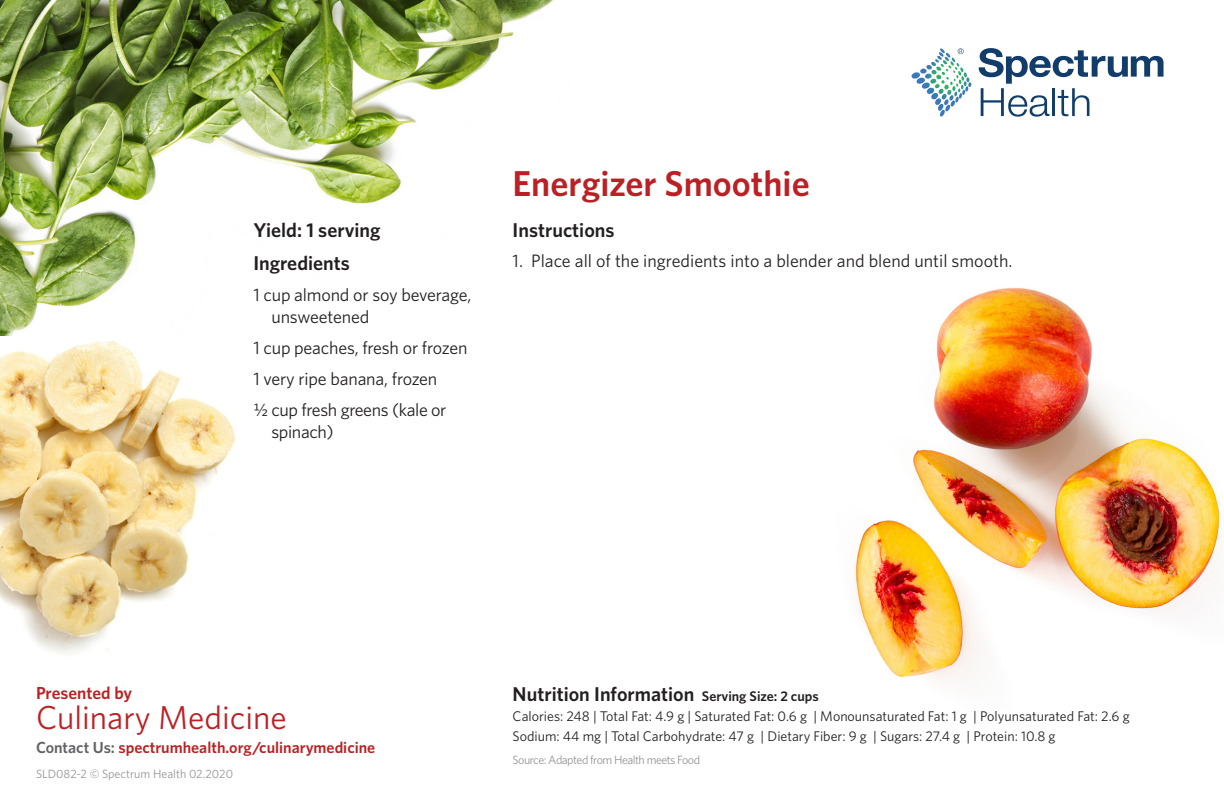
<style>
.page{position:relative;width:1224px;height:792px;background:#fff}
.page>*{position:absolute;margin:0;border:0;box-sizing:border-box;transform-origin:0 0}
.t1{font:600 36px "Whitney";color:#bb2124}
.t2{font:33.2px "Whitney";color:#bb2124}
.t3{font:600 20px "Whitney";color:#231f20}
.t4{font:18px/22px "Whitney";letter-spacing:-.01em;color:#231f20}
.t5{font:600 17.4px "Whitney";color:#bb2124}
.t6{font:600 16px "Whitney";color:#bb2124}
.t7{font:14px/20px "Whitney";color:#231f20}
.t8{font:12px "Whitney";letter-spacing:-.04em;color:#939598}
.t9{font:12px "Whitney";color:#939598}
.s1{color:#636366}
.s2{font-size:14px}
</style>
<div class="page">
<img style="left:855px;top:287px;width:365px;height:357px">
<img style="left:0;top:335px;width:236px;height:309px">
<svg style="left:979px;top:48px;width:185px;height:69px"></svg>
<svg style="left:912px;top:48px;width:52px;height:30px"></svg>
<img style="left:0;top:0;width:553px;height:335px">
<p class="t3" style="left:253px;top:217px;width:129px">Yield: 1 serving</p>
<p class="t3" style="left:253px;top:250px;width:98px">Ingredients</p>
<p class="t4" style="left:271px;top:284px;width:201px;text-indent:-18px">1 cup almond or soy beverage, unsweetened</p>
<p class="t4" style="left:253px;top:337px;width:216px">1 cup peaches, fresh or frozen</p>
<p class="t4" style="left:253px;top:368px;width:185px">1 very ripe banana, frozen</p>
<p class="t4" style="left:271px;top:399px;width:177px;text-indent:-18px">½ cup fresh greens (kale or spinach)</p>
<p class="t1" style="left:513px;top:159px;width:299px">Energizer Smoothie</p>
<p class="t3" style="left:513px;top:217px;width:103px">Instructions</p>
<p class="t4" style="left:513px;top:250px;width:501px">1. Place all of the ingredients into a blender and blend until smooth.</p>
<p class="t5" style="left:36px;top:682px;width:98px">Presented by</p>
<p class="t2" style="left:36px;top:696px;width:252px">Culinary Medicine</p>
<p class="t6" style="left:36px;top:737px;width:341px"><span class="s1">Contact Us:</span> spectrumhealth.org/culinarymedicine</p>
<p class="t9" style="left:36px;top:765px;width:199px">SLD082-2 © Spectrum Health 02.2020</p>
<p class="t3" style="left:513px;top:681px;width:308px">Nutrition Information <span class="s2">Serving Size: 2 cups</span></p>
<p class="t7" style="left:513px;top:706px;width:619px">Calories: 248 | Total Fat: 4.9 g | Saturated Fat: 0.6 g | Monounsaturated Fat: 1 g | Polyunsaturated Fat: 2.6 g<br>Sodium: 44 mg | Total Carbohydrate: 47 g | Dietary Fiber: 9 g | Sugars: 27.4 g | Protein: 10.8 g</p>
<p class="t8" style="left:513px;top:752px;width:189px">Source: Adapted from Health meets Food</p>
</div>
